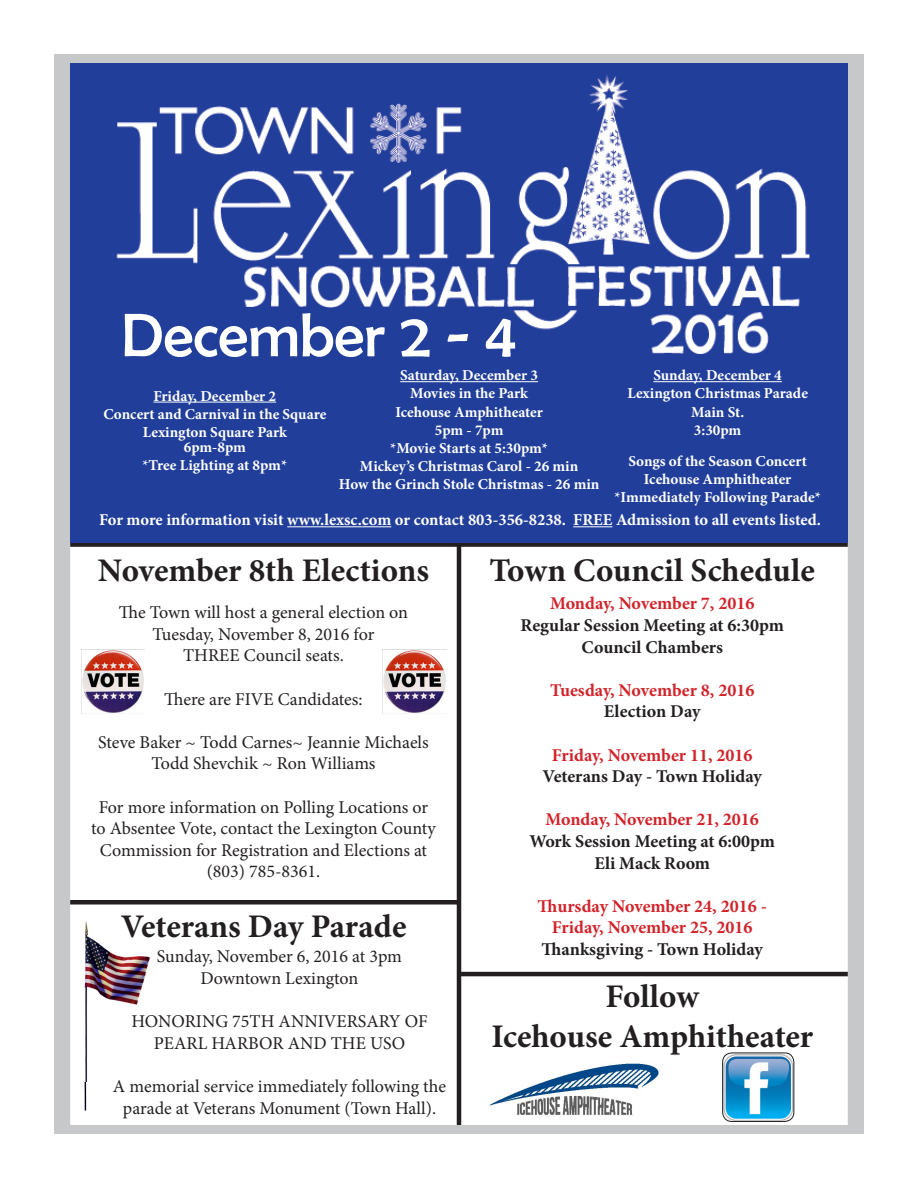
<style>
.page{position:relative;width:918px;height:1188px;background:#fff}
.page>*{position:absolute;margin:0;border:0;box-sizing:border-box;transform-origin:0 0}
.t1{font:61.95px "Berlin Sans FB";color:#fff}
.t2{font:700 33px "Minion Pro";color:#231f20}
.t3{font:18px/21.6px "Minion Pro";color:#231f20;text-align:center}
.t4{font:700 18px "Minion Pro";color:#231f20}
.t5{font:700 18px "Minion Pro";letter-spacing:-.005em;color:#d1232a}
.t6{font:700 16.5px "Minion Pro";color:#fff}
.t7{font:700 15.15px/18.1px "Minion Pro";color:#fff;text-align:center}
</style>
<div class="page">
<div style="left:54px;top:54px;width:810px;height:9px;background:#c7c8ca"></div>
<div style="left:54px;top:1125px;width:810px;height:9px;background:#c7c8ca"></div>
<div style="left:54px;top:58px;width:16px;height:1076px;background:#c7c8ca"></div>
<div style="left:848px;top:58px;width:16px;height:1076px;background:#c7c8ca"></div>
<hr style="left:457px;top:542px;width:4px;height:583px;background:#231f20">
<img style="left:723px;top:1053px;width:71px;height:68px">
<div style="left:722px;top:1053px;width:72px;height:69px;border:1px solid #231f20;border-radius:9px"></div>
<img style="left:84px;top:922px;width:66px;height:115px">
<div style="left:70px;top:900px;width:388px;height:5px;background:#231f20"></div>
<img style="left:81px;top:650px;width:63px;height:63px">
<div style="left:70px;top:542px;width:778px;height:5px;background:#231f20"></div>
<img style="left:489px;top:1063px;width:170px;height:52px">
<hr style="left:460px;top:972px;width:388px;height:4px;background:#231f20">
<img style="left:383px;top:650px;width:63px;height:63px">
<img style="left:85px;top:1037px;width:3px;height:20px">
<img style="left:84px;top:1057px;width:4px;height:26px">
<img style="left:84px;top:1083px;width:3px;height:28px">
<img style="left:70px;top:63px;width:778px;height:479px">
<hr style="left:287px;top:526px;width:104px;height:1px;background:#fff">
<hr style="left:573px;top:526px;width:39px;height:1px;background:#fff">
<hr style="left:153px;top:402px;width:123px;height:1px;background:#fff">
<hr style="left:653px;top:381px;width:129px;height:1px;background:#fff">
<hr style="left:400px;top:381px;width:138px;height:1px;background:#fff">
<p class="t1" style="left:121px;top:301px;width:396px">December 2 - 4</p>
<p class="t7" style="left:103px;top:386px;width:224px">Friday, December 2<br>Concert and Carnival in the Square<br>Lexington Square Park</p>
<p class="t7" style="left:142px;top:438px;width:146px">6pm-8pm<br>*Tree Lighting at 8pm*</p>
<p class="t7" style="left:339px;top:366px;width:262px">Saturday, December 3<br>Movies in the Park<br>Icehouse Amphitheater<br>5pm - 7pm<br>*Movie Starts at 5:30pm*<br>Mickey’s Christmas Carol - 26 min<br>How the Grinch Stole Christmas - 26 min</p>
<p class="t7" style="left:627px;top:366px;width:182px">Sunday, December 4<br>Lexington Christmas Parade<br>Main St.<br>3:30pm</p>
<p class="t7" style="left:614px;top:452px;width:208px">Songs of the Season Concert<br>Icehouse Amphitheater *Immediately Following Parade*</p>
<p class="t6" style="left:99px;top:508px;width:724px">For more information visit www.lexsc.com or contact 803-356-8238. FREE Admission to all events listed.</p>
<p class="t2" style="left:98px;top:547px;width:333px">November 8th Elections</p>
<p class="t3" style="left:119px;top:602px;width:291px">The Town will host a general election on</p>
<p class="t3" style="left:153px;top:623px;width:223px">Tuesday, November 8, 2016 for</p>
<p class="t3" style="left:183px;top:645px;width:162px">THREE Council seats.</p>
<p class="t3" style="left:164px;top:688px;width:200px">There are FIVE Candidates:</p>
<p class="t3" style="left:98px;top:731px;width:332px">Steve Baker ~ Todd Carnes~ Jeannie Michaels<br>Todd Shevchik ~ Ron Williams</p>
<p class="t3" style="left:91px;top:796px;width:346px">For more information on Polling Locations or to Absentee Vote, contact the Lexington County Commission for Registration and Elections at (803) 785-8361.</p>
<p class="t2" style="left:121px;top:903px;width:287px">Veterans Day Parade</p>
<p class="t3" style="left:157px;top:946px;width:247px">Sunday, November 6, 2016 at 3pm</p>
<p class="t3" style="left:201px;top:967px;width:159px">Downtown Lexington</p>
<p class="t3" style="left:131px;top:1011px;width:298px">HONORING 75TH ANNIVERSARY OF</p>
<p class="t3" style="left:154px;top:1032px;width:253px">PEARL HARBOR AND THE USO</p>
<p class="t3" style="left:113px;top:1075px;width:335px">A memorial service immediately following the parade at Veterans Monument (Town Hall).</p>
<p class="t2" style="left:490px;top:547px;width:327px">Town Council Schedule</p>
<p class="t5" style="left:550px;top:591px;width:206px">Monday, November 7, 2016</p>
<p class="t4" style="left:521px;top:613px;width:265px">Regular Session Meeting at 6:30pm</p>
<p class="t4" style="left:582px;top:634px;width:143px">Council Chambers</p>
<p class="t5" style="left:550px;top:677px;width:206px">Tuesday, November 8, 2016</p>
<p class="t4" style="left:604px;top:699px;width:98px">Election Day</p>
<p class="t5" style="left:552px;top:742px;width:202px">Friday, November 11, 2016</p>
<p class="t4" style="left:543px;top:764px;width:221px">Veterans Day - Town Holiday</p>
<p class="t5" style="left:546px;top:807px;width:215px">Monday, November 21, 2016</p>
<p class="t4" style="left:529px;top:829px;width:247px">Work Session Meeting at 6:00pm</p>
<p class="t4" style="left:594px;top:850px;width:117px">Eli Mack Room</p>
<p class="t5" style="left:538px;top:893px;width:231px">Thursday November 24, 2016 -</p>
<p class="t5" style="left:552px;top:915px;width:202px">Friday, November 25, 2016</p>
<p class="t4" style="left:542px;top:937px;width:223px">Thanksgiving - Town Holiday</p>
<p class="t2" style="left:605px;top:973px;width:95px">Follow</p>
<p class="t2" style="left:491px;top:1013px;width:323px">Icehouse Amphitheater</p>
</div>
